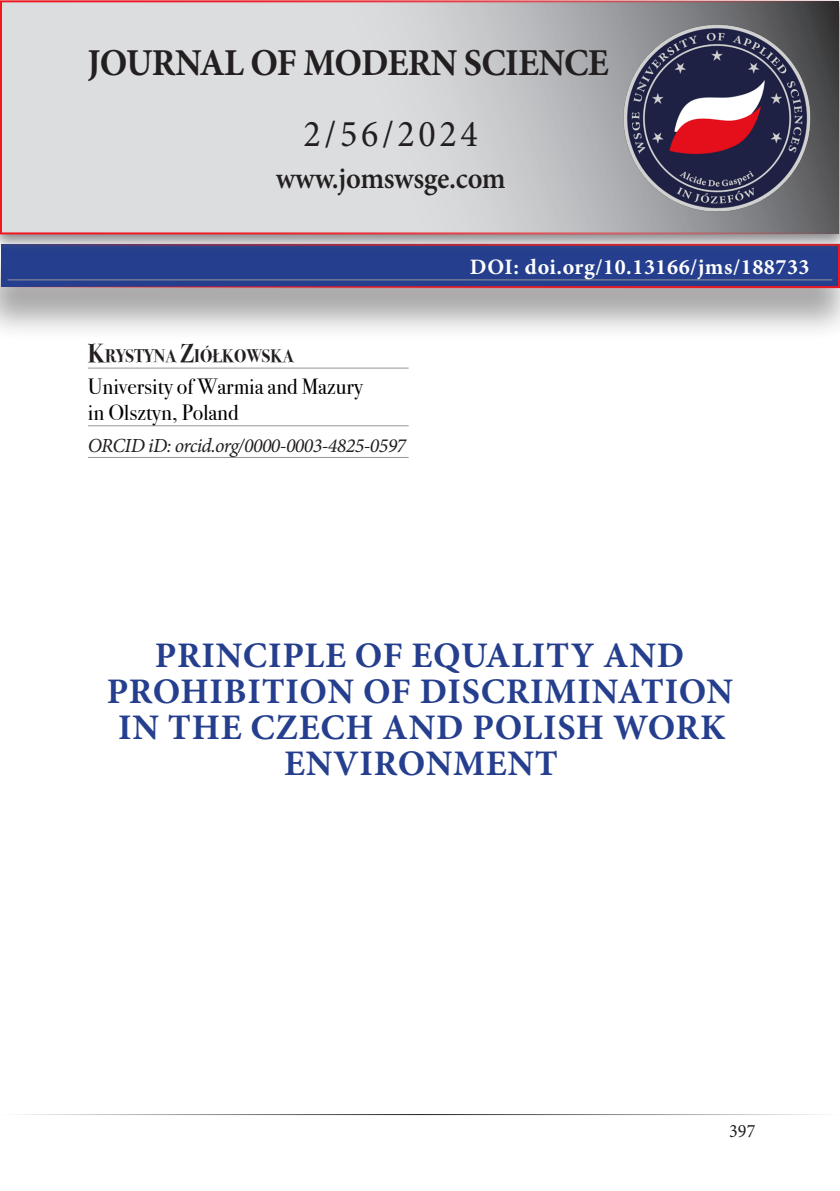
<style>
.page{position:relative;width:840px;height:1191px;background:#fff}
.page>*{position:absolute;margin:0;border:0;box-sizing:border-box;transform-origin:0 0}
.JoMS_-_Baner{font:700 38px "Minion Pro";letter-spacing:-.02em;color:#231f20;scale:.95 1}
.JoMS_-_Baner-2{font:38px "Minion Pro";letter-spacing:.1em;color:#231f20;scale:.95 1}
.Tytuł_-ARTICLE_-_PIERWSZY{font:700 36px/36px "Minion Pro";letter-spacing:.02em;color:#253f8e;text-align:center}
.JoMS_-_Baner-3{font:600 30px "Minion Pro";letter-spacing:-.01em;color:#231f20;scale:.95 1}
.Ramka_autorska_-_afiliacja{font:22px/26px "Bodoni Svty Two ITCTT";color:#000}
.Ramka_-_DOI{font:700 22px "Minion Pro";letter-spacing:.025em;color:#fff}
.Ramka_autorska_-_ORCID{font:italic 20px "Minion Pro";letter-spacing:-.03em;color:#231f20}
.t1{font:19px "Minion Pro";color:#231f20;scale:.95 1}
.Ramka_autorska_-_autor{font:700 18.2px "Bodoni Svty Two ITCTT";color:#231f20;scale:.95 1}
.s1{font-size:26px}
</style>
<div class="page">
<hr style="left:0;top:1114px;width:839px;height:1px;background:#231f20">
<div style="left:0;top:247px;width:839px;height:94px;background:#231f20;opacity:.39"></div>
<div style="left:1px;top:245px;width:837px;height:42px;background:#253f8e"></div>
<hr style="left:8px;top:279px;width:823px;height:1px;background:#939598">
<div style="left:0;top:244px;width:839px;height:44px;border:2px solid #ee1821"></div>
<hr style="left:88px;top:368px;width:320px;height:1px;background:#939598">
<hr style="left:88px;top:425px;width:320px;height:1px;background:#939598">
<hr style="left:88px;top:457px;width:320px;height:1px;background:#939598">
<div style="left:0;top:0;width:839px;height:252px;background:#636366;opacity:.75"></div>
<svg style="left:3px;top:3px;width:833px;height:228px;background:#cacbce"></svg>
<div style="left:0;top:0;width:839px;height:234px;border:2px solid #ee1821"></div>
<img style="left:620px;top:22px;width:193px;height:193px">
<p class="JoMS_-_Baner" style="left:88px;top:36px;width:549px">JOURNAL OF MODERN SCIENCE</p>
<p class="JoMS_-_Baner-2" style="left:303px;top:108px;width:185px">2/56/2024</p>
<p class="JoMS_-_Baner-3" style="left:275px;top:157px;width:243px">www.jomswsge.com</p>
<p class="Ramka_autorska_-_autor" style="left:88px;top:341px;width:218px"><span class="s1">K</span>RYSTYNA <span class="s1">Z</span>IÓŁKOWSKA</p>
<p class="Ramka_autorska_-_afiliacja" style="left:88px;top:371px;width:276px">University of Warmia and Mazury in Olsztyn, Poland</p>
<p class="Ramka_autorska_-_ORCID" style="left:88px;top:431px;width:319px">ORCID iD: orcid.org/0000-0003-4825-0597</p>
<p class="Ramka_-_DOI" style="left:469px;top:251px;width:341px">DOI: doi.org/10.13166/jms/188733</p>
<p class="Tytuł_-ARTICLE_-_PIERWSZY" style="left:107px;top:637px;width:627px">PRINCIPLE OF EQUALITY AND<br>PROHIBITION OF DISCRIMINATION<br>IN THE CZECH AND POLISH WORK<br>ENVIRONMENT</p>
<p class="t1" style="left:729px;top:1118px;width:29px">397</p>
</div>
